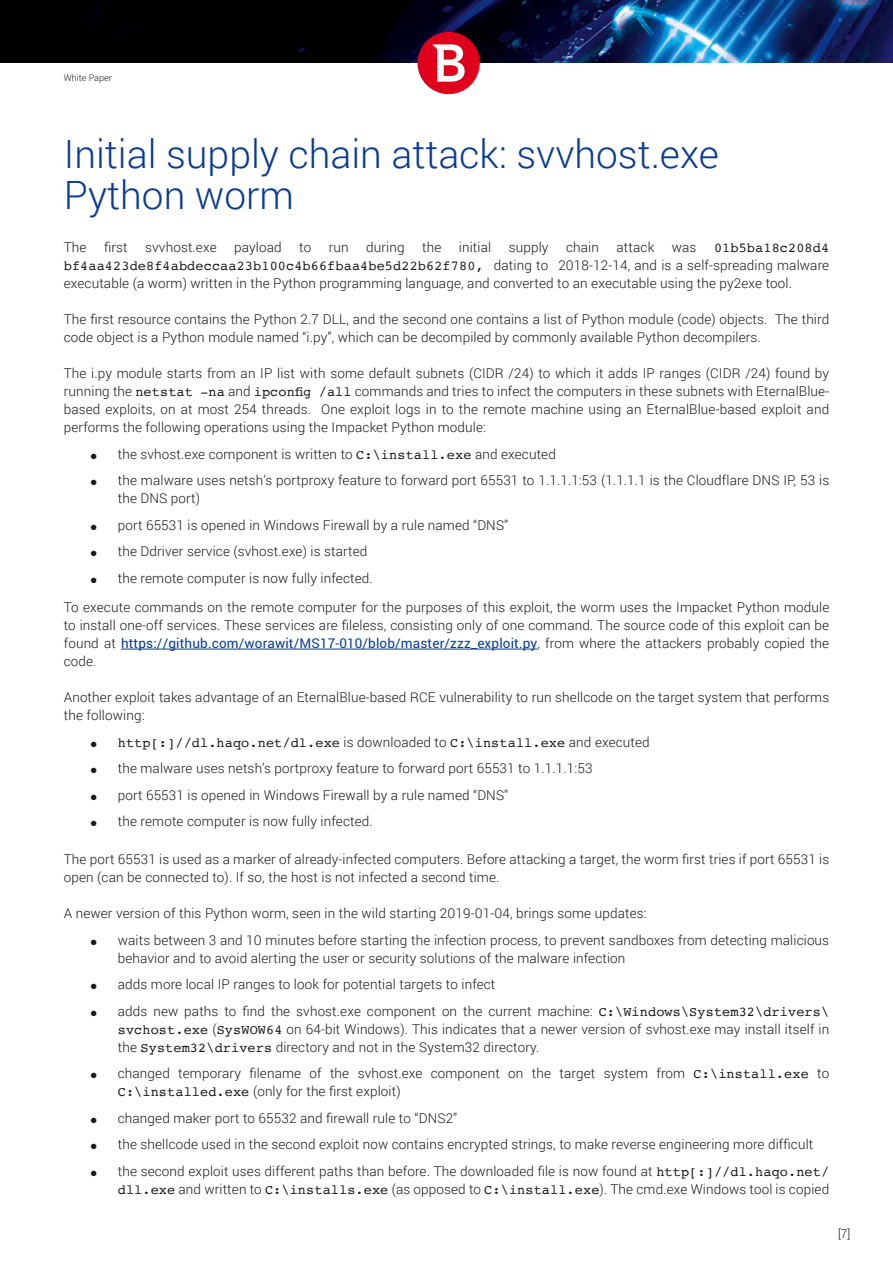
<style>
.page{position:relative;width:893px;height:1263px;background:#fff}
.page>*{position:absolute;margin:0;border:0;box-sizing:border-box;transform-origin:0 0}
.Heading-M{font:300 39px/40.5px "Roboto";color:#0a3b93}
.Copy{font:300 13.5px/18px "Roboto";letter-spacing:.01em;color:#1a1818}
.t1{font:13.5px "Courier";letter-spacing:.01em;color:#1a1818}
.t2{font:300 12px "Roboto";color:#1a1818}
.t3{font:300 9px "Roboto";color:#1a1818}
.s1{font-family:"Courier";font-weight:400}
.s2{font-weight:400;color:#0a3b93}
.s3{font-family:"Roboto";font-weight:300}
</style>
<div class="page">
<img style="left:0;top:0;width:893px;height:62px">
<div style="left:417px;top:32px;width:63px;height:62px;background:#e0001b;border-radius:50%"></div>
<svg style="left:433px;top:44px;width:32px;height:38px"></svg>
<hr style="left:121px;top:649px;width:416px;height:1px;background:#0a3b93">
<p class="t3" style="left:64px;top:71px;width:49px">White Paper</p>
<p class="Heading-M" style="left:64px;top:133px;width:656px">Initial supply chain attack: svvhost.exe<br>Python worm</p>
<p class="Copy" style="left:64px;top:238px;width:24px">The</p>
<p class="Copy" style="left:104px;top:238px;width:25px">first</p>
<p class="Copy" style="left:145px;top:238px;width:73px">svvhost.exe</p>
<p class="Copy" style="left:234px;top:238px;width:49px">payload</p>
<p class="Copy" style="left:299px;top:238px;width:14px">to</p>
<p class="Copy" style="left:329px;top:238px;width:21px">run</p>
<p class="Copy" style="left:366px;top:238px;width:40px">during</p>
<p class="Copy" style="left:422px;top:238px;width:21px">the</p>
<p class="Copy" style="left:459px;top:238px;width:34px">initial</p>
<p class="Copy" style="left:509px;top:238px;width:41px">supply</p>
<p class="Copy" style="left:566px;top:238px;width:34px">chain</p>
<p class="Copy" style="left:617px;top:238px;width:39px">attack</p>
<p class="Copy" style="left:672px;top:238px;width:26px">was</p>
<p class="Copy" style="left:64px;top:238px;width:767px;text-align:justify;text-indent:650px"><span class="s1">01b5ba18c208d4 bf4aa423de8f4abdeccaa23b100c4b66fbaa4be5d22b62f780,</span> dating to 2018-12-14, and is a self-spreading malware executable (a worm) written in the Python programming language, and converted to an executable using the py2exe tool.</p>
<p class="Copy" style="left:64px;top:310px;width:767px">The first resource contains the Python 2.7 DLL, and the second one contains a list of Python module (code) objects. The third code object is a Python module named “i.py”, which can be decompiled by commonly available Python decompilers.</p>
<p class="Copy" style="left:64px;top:364px;width:767px;text-align:justify">The i.py module starts from an IP list with some default subnets (CIDR /24) to which it adds IP ranges (CIDR /24) found by running the <span class="s1">netstat -na</span> and <span class="s1">ipconfig /all</span> commands and tries to infect the computers in these subnets with EternalBlue&shy;based exploits, on at most 254 threads. One exploit logs in to the remote machine using an EternalBlue-based exploit and performs the following operations using the Impacket Python module:</p>
<p class="Copy" style="left:91px;top:444px;width:467px">● the svhost.exe component is written to <span class="s1">C:\install.exe</span> and executed</p>
<p class="Copy" style="left:118px;top:471px;width:713px;text-indent:-27px">● the malware uses netsh’s portproxy feature to forward port 65531 to 1.1.1.1:53 (1.1.1.1 is the Cloudflare DNS IP, 53 is the DNS port)</p>
<p class="Copy" style="left:91px;top:515px;width:419px">● port 65531 is opened in Windows Firewall by a rule named “DNS”</p>
<p class="Copy" style="left:91px;top:542px;width:278px">● the Ddriver service (svhost.exe) is started</p>
<p class="Copy" style="left:91px;top:568px;width:283px">● the remote computer is now fully infected.</p>
<p class="Copy" style="left:64px;top:598px;width:767px;text-align:justify">To execute commands on the remote computer for the purposes of this exploit, the worm uses the Impacket Python module to install one-off services. These services are fileless, consisting only of one command. The source code of this exploit can be found at <span class="s2">https://github.com/worawit/MS17-010/blob/master/zzz_exploit.py</span>, from where the attackers probably copied the code.</p>
<p class="Copy" style="left:64px;top:688px;width:767px">Another exploit takes advantage of an EternalBlue-based RCE vulnerability to run shellcode on the target system that performs the following:</p>
<p class="t1" style="left:91px;top:732px;width:560px">● http[:]//dl.haqo.net/dl.exe <span class="s3">is downloaded to</span> C:\install.exe <span class="s3">and executed</span></p>
<p class="Copy" style="left:91px;top:759px;width:503px">● the malware uses netsh’s portproxy feature to forward port 65531 to 1.1.1.1:53</p>
<p class="Copy" style="left:91px;top:785px;width:419px">● port 65531 is opened in Windows Firewall by a rule named “DNS”</p>
<p class="Copy" style="left:91px;top:812px;width:283px">● the remote computer is now fully infected.</p>
<p class="Copy" style="left:64px;top:850px;width:767px">The port 65531 is used as a marker of already-infected computers. Before attacking a target, the worm first tries if port 65531 is open (can be connected to). If so, the host is not infected a second time.</p>
<p class="Copy" style="left:64px;top:904px;width:584px">A newer version of this Python worm, seen in the wild starting 2019-01-04, brings some updates:</p>
<p class="Copy" style="left:118px;top:930px;width:713px;text-indent:-27px">● waits between 3 and 10 minutes before starting the infection process, to prevent sandboxes from detecting malicious behavior and to avoid alerting the user or security solutions of the malware infection</p>
<p class="Copy" style="left:91px;top:975px;width:406px">● adds more local IP ranges to look for potential targets to infect</p>
<p class="Copy" style="left:118px;top:1001px;width:713px;text-align:justify;text-indent:-27px">● adds new paths to find the svhost.exe component on the current machine: <span class="s1">C:\Windows\System32\drivers\ svchost.exe</span> (<span class="s1">SysWOW64</span> on 64-bit Windows). This indicates that a newer version of svhost.exe may install itself in the <span class="s1">System32\drivers</span> directory and not in the System32 directory.</p>
<p class="Copy" style="left:118px;top:1064px;width:713px;text-indent:-27px">● changed temporary filename of the svhost.exe component on the target system from <span class="s1">C:\install.exe</span> to<br><span class="s1">C:\installed.exe</span> (only for the first exploit)</p>
<p class="Copy" style="left:91px;top:1108px;width:368px">● changed maker port to 65532 and firewall rule to “DNS2”</p>
<p class="Copy" style="left:91px;top:1135px;width:724px">● the shellcode used in the second exploit now contains encrypted strings, to make reverse engineering more difficult</p>
<p class="Copy" style="left:91px;top:1161px;width:740px;text-align:right">● the second exploit uses different paths than before. The downloaded file is now found at <span class="s1">http[:]//dl.haqo.net/ dll.exe</span> and written to <span class="s1">C:\installs.exe</span> (as opposed to <span class="s1">C:\install.exe</span>). The cmd.exe Windows tool is copied</p>
<p class="t2" style="left:838px;top:1225px;width:14px">[7]</p>
</div>
